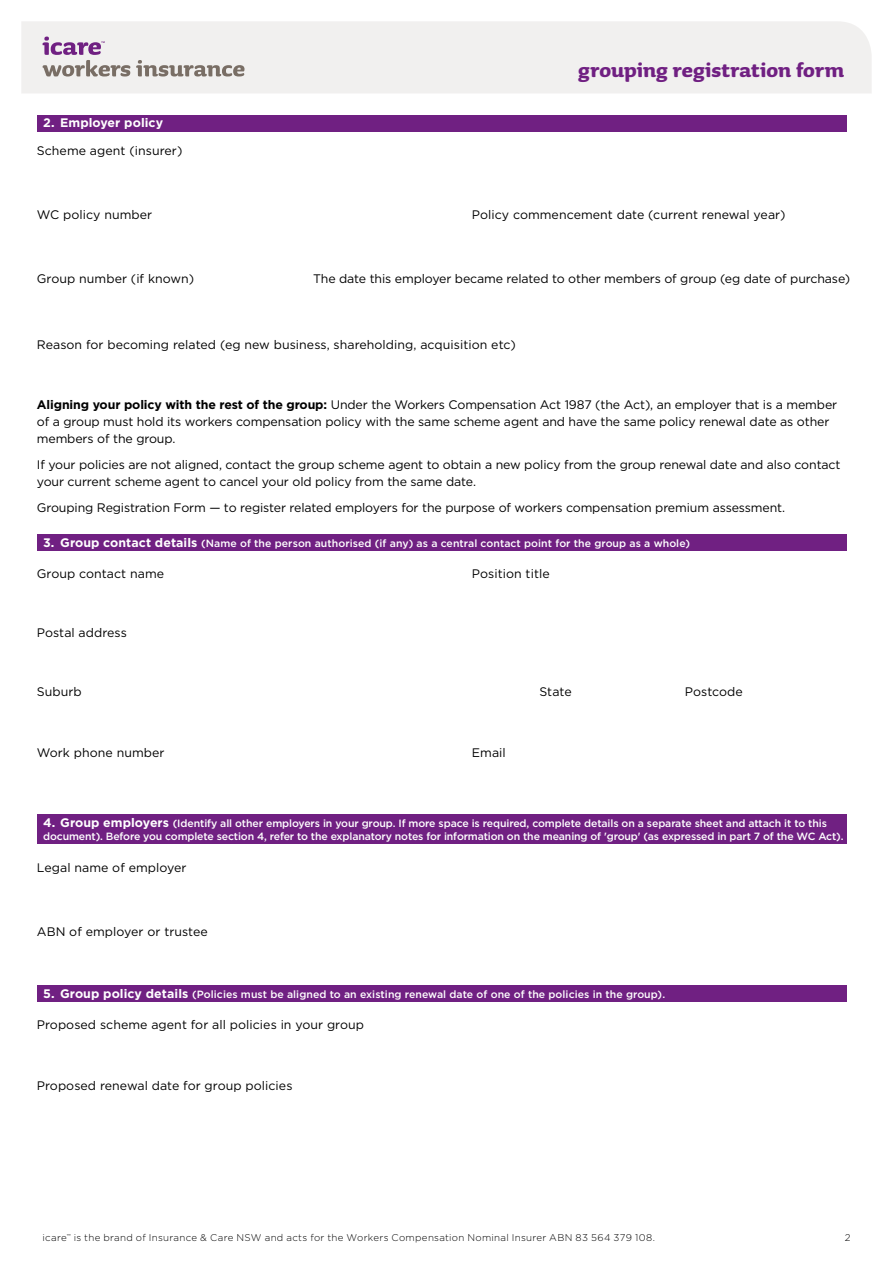
<style>
.page{position:relative;width:893px;height:1263px;background:#fff}
.page>*{position:absolute;margin:0;border:0;box-sizing:border-box;transform-origin:0 0}
.t1{font:700 24px "Sauna Pro";letter-spacing:.005em;color:#702082}
.t2{font:12.3px/17.2px "Gotham";letter-spacing:-.01em;color:#000}
.t3{font:700 12.3px "Gotham";letter-spacing:.005em;color:#fff}
.t4{font:500 10.5px/13.5px "Gotham";letter-spacing:-.01em;color:#fff}
.t5{font:300 9.75px "Gotham";letter-spacing:.03em;color:#000}
.s1{font-weight:700}
.s2{font-weight:700;font-size:12.3px}
</style>
<div class="page">
<div style="left:37px;top:115px;width:809px;height:16px;background:#702082"></div>
<div style="left:37px;top:534px;width:809px;height:17px;background:#702082"></div>
<div style="left:37px;top:814px;width:809px;height:30px;background:#702082"></div>
<div style="left:37px;top:985px;width:809px;height:17px;background:#702082"></div>
<div style="left:21px;top:21px;width:851px;height:72px;background:#f1f0ef"></div>
<svg style="left:43px;top:37px;width:201px;height:40px"></svg>
<p class="t3" style="left:43px;top:115px;width:121px">2. Employer policy</p>
<p class="t2" style="left:37px;top:141px;width:147px">Scheme agent (insurer)</p>
<h1 class="t1" style="left:578px;top:56px;width:267px">grouping registration form</h1>
<p class="t2" style="left:37px;top:206px;width:117px">WC policy number</p>
<p class="t2" style="left:472px;top:206px;width:315px">Policy commencement date (current renewal year)</p>
<p class="t2" style="left:37px;top:270px;width:159px">Group number (if known)</p>
<p class="t2" style="left:313px;top:270px;width:538px">The date this employer became related to other members of group (eg date of purchase)</p>
<p class="t2" style="left:37px;top:335px;width:480px">Reason for becoming related (eg new business, shareholding, acquisition etc)</p>
<p class="t2" style="left:37px;top:395px;width:802px"><span class="s1">Aligning your policy with the rest of the group:</span> Under the Workers Compensation Act 1987 (the Act), an employer that is a member of a group must hold its workers compensation policy with the same scheme agent and have the same policy renewal date as other members of the group.</p>
<p class="t2" style="left:37px;top:456px;width:805px">If your policies are not aligned, contact the group scheme agent to obtain a new policy from the group renewal date and also contact your current scheme agent to cancel your old policy from the same date.</p>
<p class="t2" style="left:37px;top:499px;width:750px">Grouping Registration Form — to register related employers for the purpose of workers compensation premium assessment.</p>
<p class="t4" style="left:43px;top:536px;width:648px"><span class="s2">3. Group contact details</span> (Name of the person authorised (if any) as a central contact point for the group as a whole)</p>
<p class="t2" style="left:37px;top:565px;width:129px">Group contact name</p>
<p class="t2" style="left:472px;top:565px;width:79px">Position title</p>
<p class="t2" style="left:37px;top:624px;width:92px">Postal address</p>
<p class="t2" style="left:37px;top:682px;width:46px">Suburb</p>
<p class="t2" style="left:539px;top:682px;width:34px">State</p>
<p class="t2" style="left:685px;top:682px;width:59px">Postcode</p>
<p class="t2" style="left:37px;top:743px;width:129px">Work phone number</p>
<p class="t2" style="left:472px;top:743px;width:35px">Email</p>
<p class="t4" style="left:43px;top:816px;width:802px"><span class="s2">4. Group employers</span> (Identify all other employers in your group. If more space is required, complete details on a separate sheet and attach it to this document). Before you complete section 4, refer to the explanatory notes for information on the meaning of 'group' (as expressed in part 7 of the WC Act).</p>
<p class="t2" style="left:37px;top:859px;width:151px">Legal name of employer</p>
<p class="t2" style="left:37px;top:923px;width:172px">ABN of employer or trustee</p>
<p class="t4" style="left:43px;top:987px;width:623px"><span class="s2">5. Group policy details</span> (Policies must be aligned to an existing renewal date of one of the policies in the group).</p>
<p class="t2" style="left:37px;top:1016px;width:329px">Proposed scheme agent for all policies in your group</p>
<p class="t2" style="left:37px;top:1077px;width:257px">Proposed renewal date for group policies</p>
<p class="t5" style="left:43px;top:1231px;width:614px">icare<sup>™</sup> is the brand of Insurance &amp; Care NSW and acts for the Workers Compensation Nominal Insurer ABN 83 564 379 108.</p>
<p class="t5" style="left:845px;top:1231px;width:7px">2</p>
</div>
